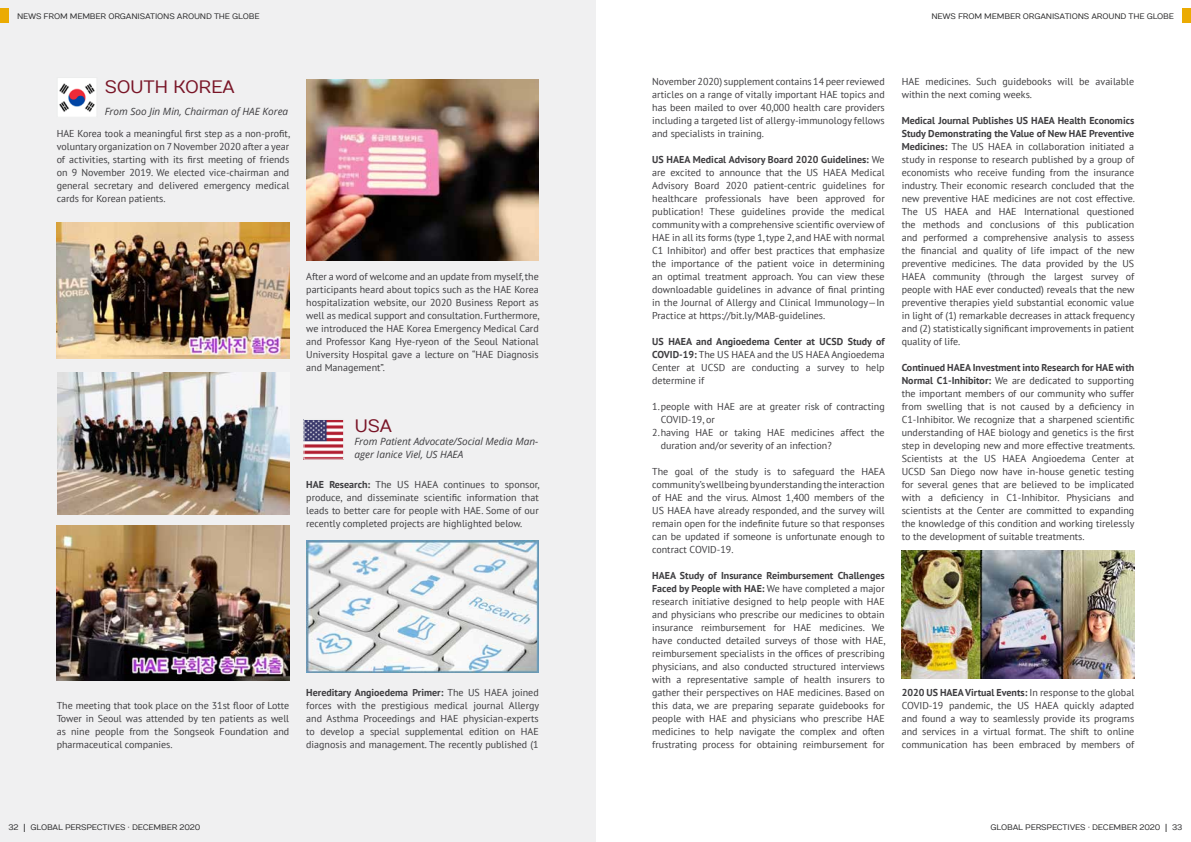
<style>
.page{position:relative;width:1191px;height:842px;background:#fff}
.page>*{position:absolute;margin:0;border:0;box-sizing:border-box;transform-origin:0 0}
.t1{font:18px "Numans";letter-spacing:-.02em;color:#791527}
.t2{font:10px/13px "PT Sans";color:#3e3d40;text-align:justify}
.t3{font:italic 10px/13px "Open Sans";color:#3e3d40}
.t4{font:8px "Numans";letter-spacing:-.02em;color:#282829}
.s1{font-weight:700}
</style>
<div class="page">
<div style="left:0;top:0;width:595px;height:842px;background:#f0f0f1"></div>
<div style="left:0;top:9px;width:9px;height:14px;background:#ebab02"></div>
<div style="left:1182px;top:9px;width:9px;height:14px;background:#ebab02"></div>
<img style="left:57px;top:223px;width:232px;height:135px">
<img style="left:57px;top:372px;width:232px;height:142px">
<img style="left:57px;top:525px;width:232px;height:155px">
<img style="left:306px;top:79px;width:233px;height:182px">
<img style="left:59px;top:79px;width:36px;height:37px">
<div style="left:57px;top:77px;width:40px;height:41px;border:1px solid #eceded"></div>
<img style="left:305px;top:421px;width:37px;height:37px">
<div style="left:303px;top:419px;width:41px;height:41px;border:1px solid #eceded"></div>
<img style="left:306px;top:540px;width:233px;height:133px">
<img style="left:901px;top:551px;width:233px;height:127px">
<p class="t4" style="left:17px;top:12px;width:244px">NEWS FROM MEMBER ORGANISATIONS AROUND THE GLOBE</p>
<h1 class="t1" style="left:105px;top:77px;width:132px">SOUTH KOREA</h1>
<p class="t3" style="left:105px;top:105px;width:185px">From Soo Jin Min, Chairman of HAE Korea</p>
<p class="t2" style="left:57px;top:127px;width:235px">HAE Korea took a meaningful first step as a non-profit, voluntary organization on 7 November 2020 after a year of activities, starting with its first meeting of friends on 9 November 2019. We elected vice-chairman and general secretary and delivered emergency medical cards for Korean patients.</p>
<p class="t2" style="left:306px;top:270px;width:235px">After a word of welcome and an update from myself, the participants heard about topics such as the HAE Korea hospitalization website, our 2020 Business Report as well as medical support and consultation. Furthermore, we introduced the HAE Korea Emergency Medical Card and Professor Kang Hye-ryeon of the Seoul National University Hospital gave a lecture on “HAE Diagnosis and Management”.</p>
<h1 class="t1" style="left:354px;top:416px;width:39px">USA</h1>
<p class="t3" style="left:354px;top:435px;width:185px">From Patient Advocate/Social Media Man&shy;ager Ianice Viel, US HAEA</p>
<p class="t2" style="left:306px;top:478px;width:235px"><span class="s1">HAE Research:</span> The US HAEA continues to sponsor, produce, and disseminate scientific information that leads to better care for people with HAE. Some of our recently completed projects are highlighted below.</p>
<p class="t2" style="left:57px;top:699px;width:234px">The meeting that took place on the 31st floor of Lotte Tower in Seoul was attended by ten patients as well as nine people from the Songseok Foundation and pharmaceutical companies.</p>
<p class="t2" style="left:306px;top:686px;width:234px"><span class="s1">Hereditary Angioedema Primer:</span> The US HAEA joined forces with the prestigious medical journal Allergy and Asthma Proceedings and HAE physician-experts to develop a special supplemental edition on HAE diagnosis and management. The recently published (1</p>
<p class="t4" style="left:931px;top:12px;width:244px">NEWS FROM MEMBER ORGANISATIONS AROUND THE GLOBE</p>
<p class="t2" style="left:652px;top:75px;width:234px">November 2020) supplement contains 14 peer reviewed articles on a range of vitally important HAE topics and has been mailed to over 40,000 health care providers including a targeted list of allergy-immunology fellows and specialists in training.</p>
<p class="t2" style="left:652px;top:153px;width:234px"><span class="s1">US HAEA Medical Advisory Board 2020 Guidelines:</span> We are excited to announce that the US HAEA Medical Advisory Board 2020 patient-centric guidelines for healthcare professionals have been approved for publication! These guidelines provide the medical community with a comprehensive scientific overview of HAE in all its forms (type 1, type 2, and HAE with normal C1 Inhibitor) and offer best practices that emphasize the importance of the patient voice in determining an optimal treatment approach. You can view these downloadable guidelines in advance of final printing in the Journal of Allergy and Clinical Immunology—In Practice at https://bit.ly/MAB-guidelines.</p>
<p class="t2" style="left:652px;top:335px;width:234px"><span class="s1">US HAEA and Angioedema Center at UCSD Study of COVID-19:</span> The US HAEA and the US HAEA Angioedema Center at UCSD are conducting a survey to help determine if</p>
<p class="t2" style="left:652px;top:400px;width:234px">1.people with HAE are at greater risk of contracting</p>
<p class="t2" style="left:660px;top:413px;width:56px">COVID-19, or</p>
<p class="t2" style="left:652px;top:426px;width:234px">2.having HAE or taking HAE medicines affect the</p>
<p class="t2" style="left:660px;top:439px;width:172px">duration and/or severity of an infection?</p>
<p class="t2" style="left:652px;top:465px;width:234px">The goal of the study is to safeguard the HAEA community’s wellbeing by understanding the interaction of HAE and the virus. Almost 1,400 members of the US HAEA have already responded, and the survey will remain open for the indefinite future so that responses can be updated if someone is unfortunate enough to contract COVID-19.</p>
<p class="t2" style="left:652px;top:569px;width:235px"><span class="s1">HAEA Study of Insurance Reimbursement Challenges Faced by People with HAE:</span> We have completed a major research initiative designed to help people with HAE and physicians who prescribe our medicines to obtain insurance reimbursement for HAE medicines. We have conducted detailed surveys of those with HAE, reimbursement specialists in the offices of prescribing physicians, and also conducted structured interviews with a representative sample of health insurers to gather their perspectives on HAE medicines. Based on this data, we are preparing separate guidebooks for people with HAE and physicians who prescribe HAE medicines to help navigate the complex and often frustrating process for obtaining reimbursement for</p>
<p class="t2" style="left:901px;top:75px;width:234px">HAE medicines. Such guidebooks will be available within the next coming weeks.</p>
<p class="t2" style="left:901px;top:114px;width:235px"><span class="s1">Medical Journal Publishes US HAEA Health Economics Study Demonstrating the Value of New HAE Preventive Medicines:</span> The US HAEA in collaboration initiated a study in response to research published by a group of economists who receive funding from the insurance industry. Their economic research concluded that the new preventive HAE medicines are not cost effective.<br>The US HAEA and HAE International questioned the methods and conclusions of this publication and performed a comprehensive analysis to assess the financial and quality of life impact of the new preventive medicines. The data provided by the US HAEA community (through the largest survey of people with HAE ever conducted) reveals that the new preventive therapies yield substantial economic value in light of (1) remarkable decreases in attack frequency and (2) statistically significant improvements in patient quality of life.</p>
<p class="t2" style="left:901px;top:361px;width:235px"><span class="s1">Continued HAEA Investment into Research for HAE with Normal C1-Inhibitor:</span> We are dedicated to supporting the important members of our community who suffer from swelling that is not caused by a deficiency in C1-Inhibitor. We recognize that a sharpened scientific understanding of HAE biology and genetics is the first step in developing new and more effective treatments.<br>Scientists at the US HAEA Angioedema Center at UCSD San Diego now have in-house genetic testing for several genes that are believed to be implicated with a deficiency in C1-Inhibitor. Physicians and scientists at the Center are committed to expanding the knowledge of this condition and working tirelessly to the development of suitable treatments.</p>
<p class="t2" style="left:901px;top:686px;width:234px"><span class="s1">2020 US HAEA Virtual Events:</span> In response to the global COVID-19 pandemic, the US HAEA quickly adapted and found a way to seamlessly provide its programs and services in a virtual format. The shift to online communication has been embraced by members of</p>
<p class="t4" style="left:9px;top:822px;width:193px">32 ⎮ GLOBAL PERSPECTIVES · DECEMBER 2020</p>
<p class="t4" style="left:990px;top:822px;width:193px">GLOBAL PERSPECTIVES · DECEMBER 2020 ⎮ 33</p>
</div>
